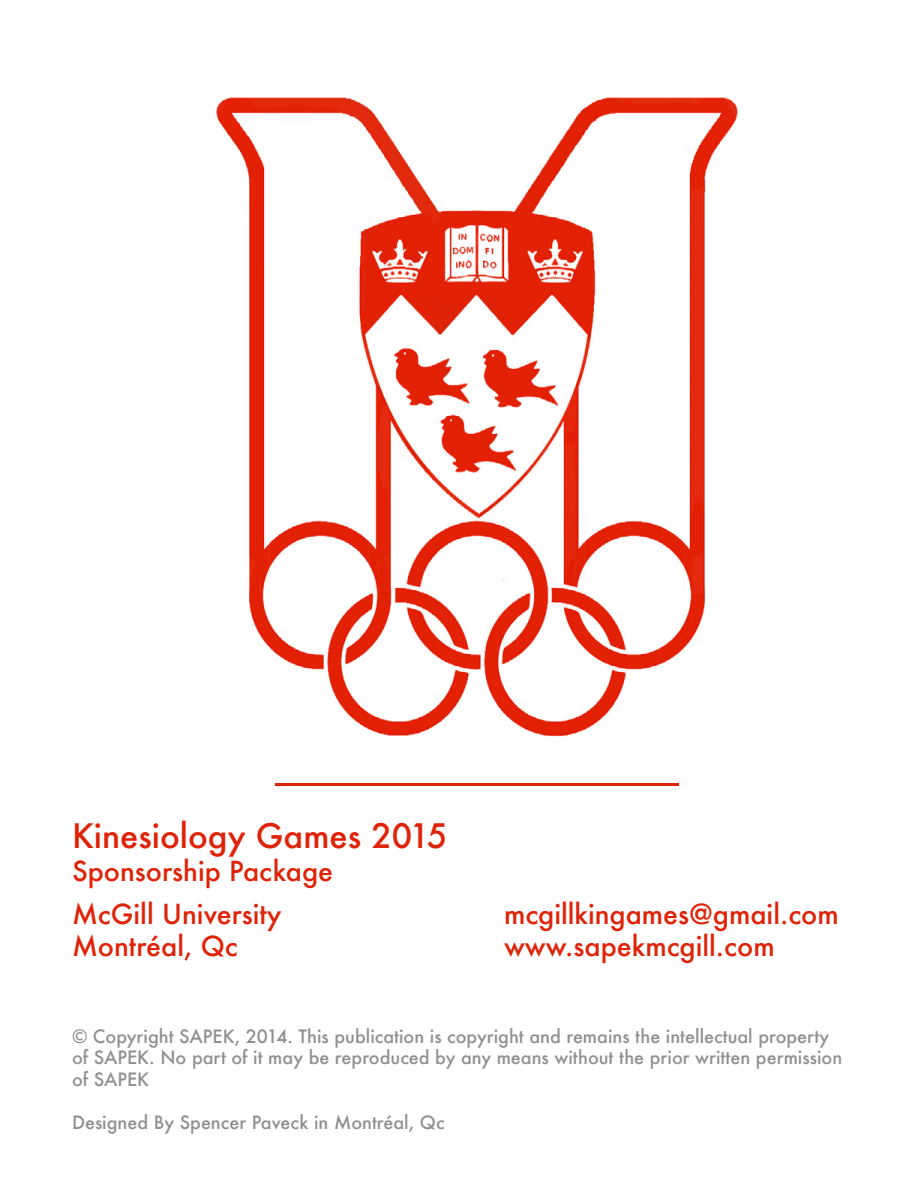
<style>
.page{position:relative;width:918px;height:1188px;background:#fff}
.page>*{position:absolute;margin:0;border:0;box-sizing:border-box;transform-origin:0 0}
.t1{font:500 33px "Futura";color:#df2308}
.t2{font:500 27px/43.2px "Futura";color:#df2308}
.t3{font:500 18px/21.6px "Futura";color:#8e9092}
</style>
<div class="page">
<img style="left:216px;top:97px;width:522px;height:640px">
<hr style="left:275px;top:783px;width:404px;height:3px;background:#df2308">
<h1 class="t1" style="left:72px;top:814px;width:377px">Kinesiology Games 2015</h1>
<h2 class="t2" style="left:72px;top:849px;width:263px">Sponsorship Package<br>McGill University</h2>
<h2 class="t2" style="left:504px;top:892px;width:336px">mcgillkingames@gmail.com</h2>
<h2 class="t2" style="left:72px;top:924px;width:167px">Montréal, Qc</h2>
<h2 class="t2" style="left:504px;top:924px;width:272px">www.sapekmcgill.com</h2>
<p class="t3" style="left:72px;top:1025px;width:772px">© Copyright SAPEK, 2014. This publication is copyright and remains the intellectual property of SAPEK. No part of it may be reproduced by any means without the prior written permission of SAPEK</p>
<p class="t3" style="left:72px;top:1112px;width:374px">Designed By Spencer Paveck in Montréal, Qc</p>
</div>
